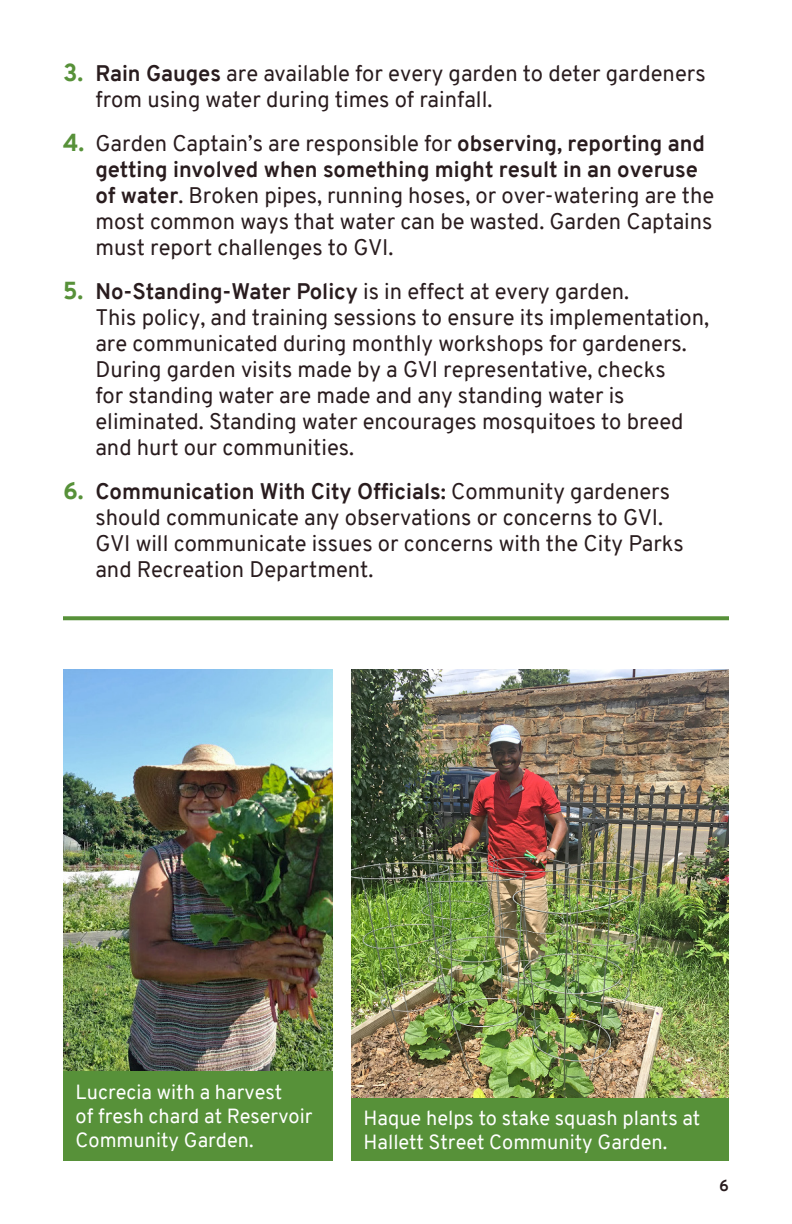
<style>
.page{position:relative;width:792px;height:1224px;background:#fff}
.page>*{position:absolute;margin:0;border:0;box-sizing:border-box;transform-origin:0 0}
.t1{font:22px/26px "Overpass";color:#291c1e}
.t2{font:20px/24px "Overpass";color:#fff}
.t3{font:700 16px "Overpass";color:#291c1e}
.s1{font-weight:800;font-size:24px;color:#579139}
.s2{font-weight:700}
</style>
<div class="page">
<img style="left:63px;top:670px;width:270px;height:401px">
<img style="left:351px;top:670px;width:378px;height:428px">
<div style="left:63px;top:1071px;width:270px;height:90px;background:#579139"></div>
<div style="left:351px;top:1098px;width:378px;height:63px;background:#579139"></div>
<svg style="left:63px;top:616px;width:666px;height:4px;fill:#579139"></svg>
<p class="t1" style="left:95px;top:60px;width:612px;text-indent:-32px"><span class="s1">3.</span> <span class="s2">Rain Gauges</span> are available for every garden to deter gardeners from using water during times of rainfall.</p>
<p class="t1" style="left:95px;top:130px;width:620px;text-indent:-32px"><span class="s1">4.</span> Garden Captain’s are responsible for <span class="s2">observing, reporting and getting involved when something might result in an overuse of water</span>. Broken pipes, running hoses, or over-watering are the most common ways that water can be wasted. Garden Captains must report challenges to GVI.</p>
<p class="t1" style="left:95px;top:278px;width:615px;text-indent:-32px"><span class="s1">5.</span> <span class="s2">No-Standing-Water Policy</span> is in effect at every garden.<br>This policy, and training sessions to ensure its implementation, are communicated during monthly workshops for gardeners.<br>During garden visits made by a GVI representative, checks<br>for standing water are made and any standing water is eliminated. Standing water encourages mosquitoes to breed and hurt our communities.</p>
<p class="t1" style="left:95px;top:478px;width:590px;text-indent:-32px"><span class="s1">6.</span> <span class="s2">Communication With City Officials:</span> Community gardeners should communicate any observations or concerns to GVI.<br>GVI will communicate issues or concerns with the City Parks and Recreation Department.</p>
<p class="t2" style="left:76px;top:1081px;width:239px">Lucrecia with a harvest<br>of fresh chard at Reservoir<br>Community Garden.</p>
<p class="t2" style="left:364px;top:1106px;width:338px">Haque helps to stake squash plants at<br>Hallett Street Community Garden.</p>
<p class="t3" style="left:719px;top:1174px;width:11px">6</p>
</div>
